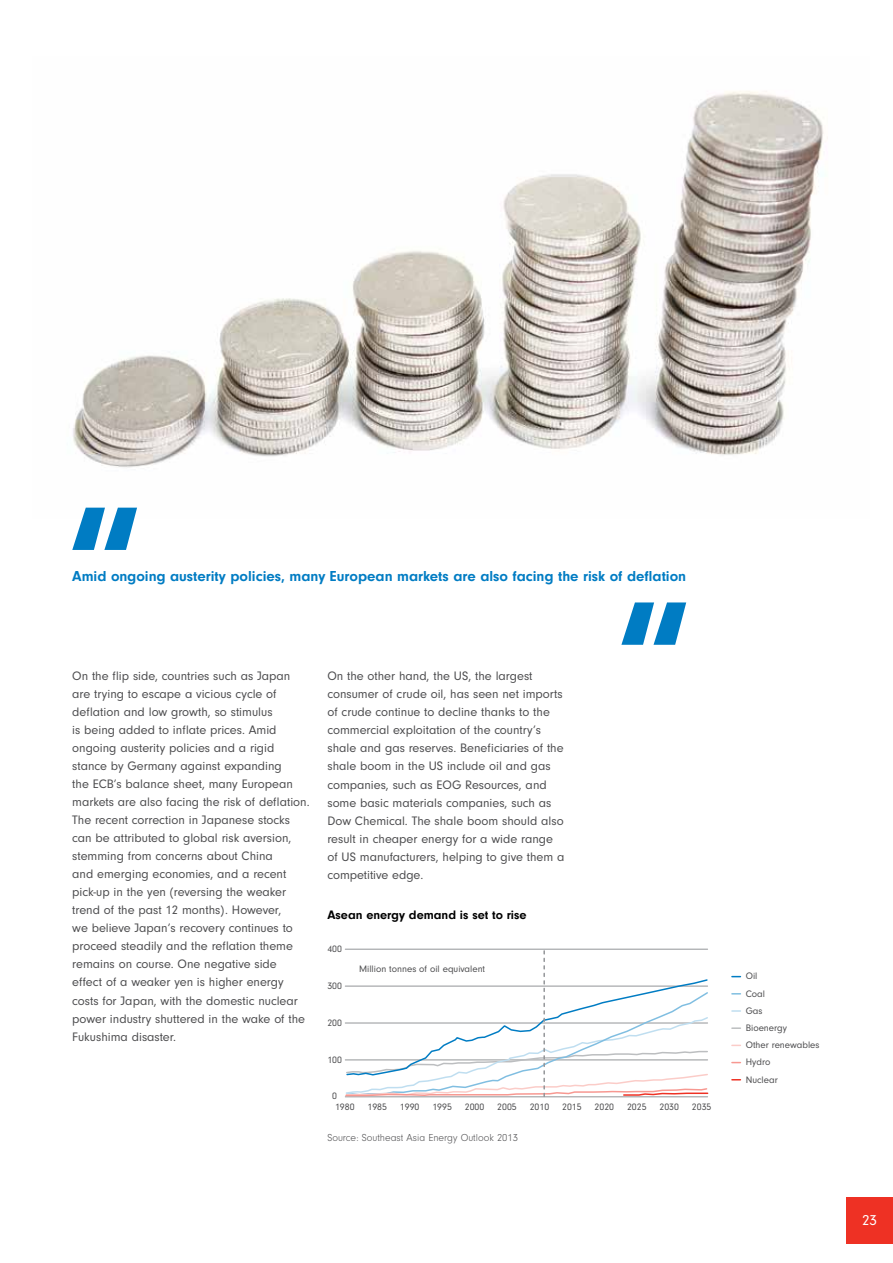
<style>
.page{position:relative;width:893px;height:1263px;background:#fff}
.page>*{position:absolute;margin:0;border:0;box-sizing:border-box;transform-origin:0 0}
.t1{font:700 15px "Neuzeit Gro";color:#007cc3}
.t2{font:15px "Neuzeit Gro";color:#fff}
.t3{font:12.75px/18px "Neuzeit Gro";color:#4d4d4f}
.t4{font:700 12.75px "Neuzeit Gro";color:#000}
.t5{font:300 10.5px "Neuzeit Gro";color:#4d4d4f}
.t6{font:9.75px/17.2px "Neuzeit Gro";color:#4d4d4f}
</style>
<div class="page">
<img style="left:73px;top:91px;width:751px;height:417px">
<div style="left:846px;top:1197px;width:46px;height:47px;background:#ee3124"></div>
<svg style="left:345px;top:949px;width:364px;height:148px"></svg>
<svg style="left:732px;top:1010px;width:8px;height:2px"></svg>
<svg style="left:732px;top:1027px;width:8px;height:2px"></svg>
<svg style="left:72px;top:508px;width:65px;height:42px"></svg>
<svg style="left:621px;top:602px;width:65px;height:43px"></svg>
<p class="t1" style="left:72px;top:568px;width:615px">Amid ongoing austerity policies, many European markets are also facing the risk of deflation</p>
<p class="t3" style="left:72px;top:667px;width:239px">On the flip side, countries such as Japan are trying to escape a vicious cycle of deflation and low growth, so stimulus<br>is being added to inflate prices. Amid ongoing austerity policies and a rigid stance by Germany against expanding<br>the ECB’s balance sheet, many European markets are also facing the risk of deflation.<br>The recent correction in Japanese stocks can be attributed to global risk aversion, stemming from concerns about China<br>and emerging economies, and a recent pick-up in the yen (reversing the weaker trend of the past 12 months). However,<br>we believe Japan’s recovery continues to proceed steadily and the reflation theme remains on course. One negative side effect of a weaker yen is higher energy costs for Japan, with the domestic nuclear power industry shuttered in the wake of the Fukushima disaster.</p>
<p class="t3" style="left:327px;top:667px;width:239px">On the other hand, the US, the largest consumer of crude oil, has seen net imports of crude continue to decline thanks to the commercial exploitation of the country’s shale and gas reserves. Beneficiaries of the shale boom in the US include oil and gas companies, such as EOG Resources, and some basic materials companies, such as Dow Chemical. The shale boom should also result in cheaper energy for a wide range of US manufacturers, helping to give them a competitive edge.</p>
<p class="t4" style="left:327px;top:907px;width:201px">Asean energy demand is set to rise</p>
<p class="t6" style="left:327px;top:940px;width:16px">400</p>
<p class="t6" style="left:359px;top:960px;width:128px">Million tonnes of oil equivalent</p>
<p class="t6" style="left:327px;top:977px;width:16px">300</p>
<p class="t6" style="left:327px;top:1014px;width:16px">200</p>
<p class="t6" style="left:327px;top:1051px;width:16px">100</p>
<p class="t6" style="left:332px;top:1088px;width:6px">0</p>
<p class="t6" style="left:335px;top:1098px;width:21px">1980</p>
<p class="t6" style="left:368px;top:1098px;width:21px">1985</p>
<p class="t6" style="left:400px;top:1098px;width:21px">1990</p>
<p class="t6" style="left:432px;top:1098px;width:21px">1995</p>
<p class="t6" style="left:465px;top:1098px;width:21px">2000</p>
<p class="t6" style="left:497px;top:1098px;width:21px">2005</p>
<p class="t6" style="left:530px;top:1098px;width:21px">2010</p>
<p class="t6" style="left:562px;top:1098px;width:21px">2015</p>
<p class="t6" style="left:595px;top:1098px;width:21px">2020</p>
<p class="t6" style="left:627px;top:1098px;width:21px">2025</p>
<p class="t6" style="left:659px;top:1098px;width:21px">2030</p>
<p class="t6" style="left:692px;top:1098px;width:21px">2035</p>
<p class="t5" style="left:327px;top:1131px;width:192px">Source: Southeast Asia Energy Outlook 2013</p>
<p class="t6" style="left:746px;top:968px;width:75px">Oil<br>Coal<br>Gas<br>Bioenergy<br>Other renewables<br>Hydro<br>Nuclear</p>
<p class="t2" style="left:862px;top:1212px;width:16px">23</p>
</div>
